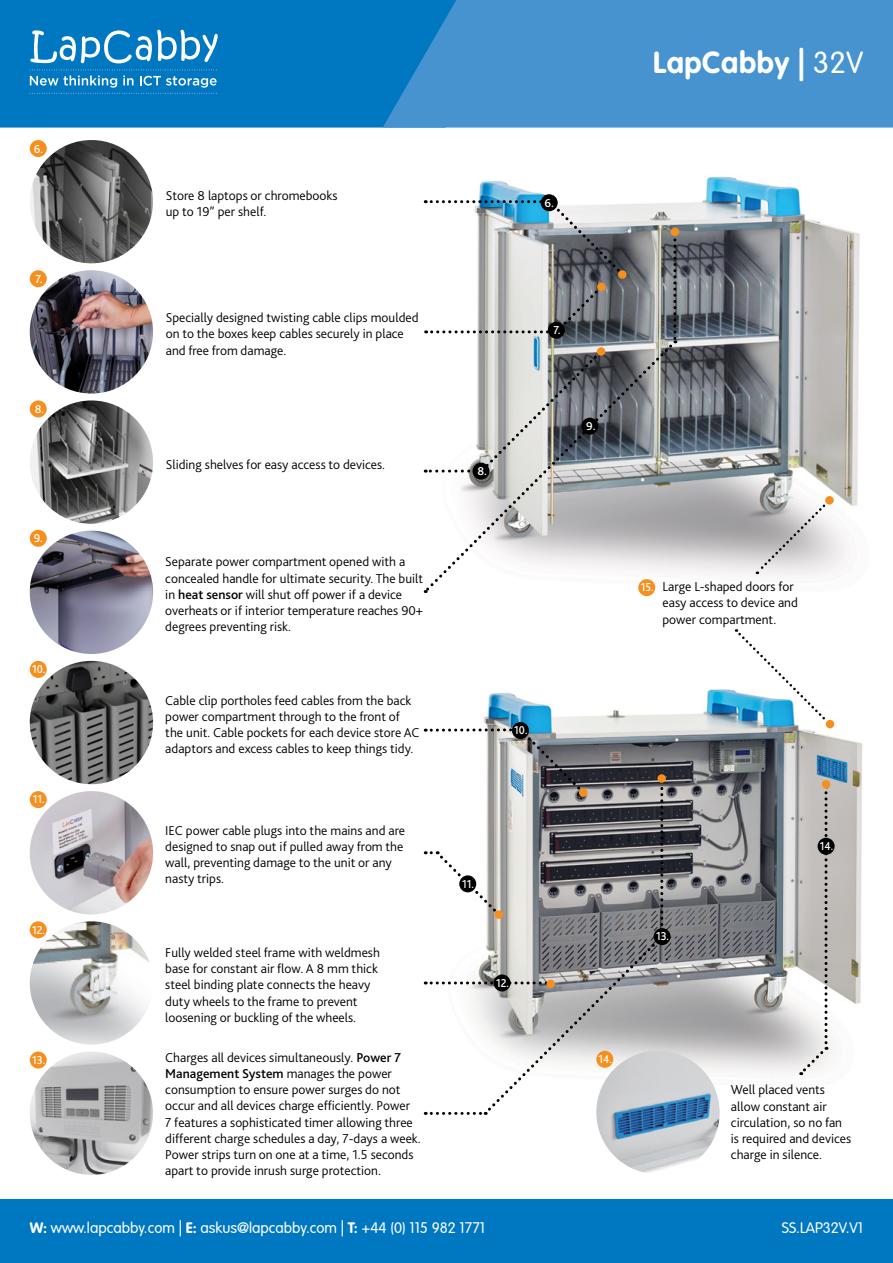
<style>
.page{position:relative;width:893px;height:1263px;background:#fff}
.page>*{position:absolute;margin:0;border:0;box-sizing:border-box;transform-origin:0 0}
.t1{font:700 30px "VAG Rounded Std";letter-spacing:.02em;color:#fff}
.t2{font:300 15px "VAG Rounded";color:#fff}
.t3{font:300 13.5px/16.2px "Bliss 2";color:#000}
.t4{font:500 12px "Bliss 2";color:#fff;scale:.9 1}
.t5{font:500 12px "Bliss 2";color:#fff}
.s1{font-weight:500}
.s2{font-family:"VAG Rounded";font-weight:300}
.s3{font-family:"VAG Rounded Std";font-weight:700}
</style>
<div class="page">
<img style="left:423px;top:176px;width:437px;height:456px">
<img style="left:423px;top:689px;width:440px;height:432px">
<img style="left:30px;top:140px;width:123px;height:123px;border-radius:62px">
<div style="left:30px;top:140px;width:17px;height:17px;background:#f78f1e;border-radius:50%"></div>
<img style="left:30px;top:270px;width:123px;height:124px;border-radius:62px">
<div style="left:30px;top:270px;width:17px;height:17px;background:#f78f1e;border-radius:50%"></div>
<img style="left:30px;top:400px;width:123px;height:124px;border-radius:62px">
<div style="left:30px;top:400px;width:17px;height:17px;background:#f78f1e;border-radius:50%"></div>
<div style="left:638px;top:579px;width:17px;height:17px;background:#f78f1e;border-radius:50%"></div>
<img style="left:596px;top:1051px;width:124px;height:123px;border-radius:62px">
<div style="left:30px;top:1051px;width:17px;height:17px;background:#f78f1e;border-radius:50%"></div>
<img style="left:30px;top:1051px;width:123px;height:124px;border-radius:62px">
<div style="left:30px;top:661px;width:17px;height:17px;background:#f78f1e;border-radius:50%"></div>
<img style="left:30px;top:661px;width:123px;height:123px;border-radius:62px">
<div style="left:30px;top:791px;width:17px;height:17px;background:#f78f1e;border-radius:50%"></div>
<img style="left:30px;top:791px;width:123px;height:123px;border-radius:62px">
<div style="left:30px;top:921px;width:17px;height:17px;background:#f78f1e;border-radius:50%"></div>
<img style="left:30px;top:921px;width:123px;height:124px;border-radius:62px">
<div style="left:30px;top:530px;width:17px;height:17px;background:#f78f1e;border-radius:50%"></div>
<img style="left:30px;top:531px;width:123px;height:123px;border-radius:62px">
<svg style="left:425px;top:200px;width:198px;height:75px"></svg>
<div style="left:618px;top:270px;width:9px;height:9px;background:#f78f1e;border-radius:50%"></div>
<svg style="left:426px;top:287px;width:176px;height:46px"></svg>
<div style="left:597px;top:283px;width:9px;height:8px;background:#f78f1e;border-radius:50%"></div>
<svg style="left:799px;top:785px;width:28px;height:291px"></svg>
<div style="left:822px;top:780px;width:8px;height:8px;background:#f78f1e;border-radius:50%"></div>
<div style="left:541px;top:194px;width:17px;height:17px;background:#000;border-radius:50%"></div>
<div style="left:548px;top:322px;width:17px;height:17px;background:#000;border-radius:50%"></div>
<div style="left:512px;top:722px;width:17px;height:17px;background:#000;border-radius:50%"></div>
<div style="left:818px;top:838px;width:17px;height:17px;background:#000;border-radius:50%"></div>
<svg style="left:755px;top:501px;width:73px;height:74px;background:#cbcacb"></svg>
<svg style="left:736px;top:629px;width:94px;height:96px"></svg>
<div style="left:825px;top:496px;width:9px;height:8px;background:#f78f1e;border-radius:50%"></div>
<div style="left:826px;top:720px;width:8px;height:8px;background:#f78f1e;border-radius:50%"></div>
<svg style="left:423px;top:342px;width:252px;height:252px"></svg>
<svg style="left:673px;top:236px;width:3px;height:107px"></svg>
<div style="left:581px;top:418px;width:17px;height:17px;background:#000;border-radius:50%"></div>
<div style="left:671px;top:227px;width:8px;height:9px;background:#f78f1e;border-radius:50%"></div>
<svg style="left:425px;top:728px;width:239px;height:387px"></svg>
<div style="left:657px;top:774px;width:9px;height:9px;background:#f78f1e;border-radius:50%"></div>
<div style="left:654px;top:928px;width:17px;height:17px;background:#000;border-radius:50%"></div>
<div style="left:0;top:0;width:383px;height:128px;background:#0077c1"></div>
<svg style="left:383px;top:0;width:510px;height:128px;background:#4191cf"></svg>
<svg style="left:30px;top:30px;width:188px;height:33px"></svg>
<svg style="left:30px;top:70px;width:187px;height:24px;background:#268bca"></svg>
<div style="left:0;top:1199px;width:893px;height:64px;background:#0077c1"></div>
<p class="t5" style="left:34px;top:141px;width:11px">6.</p>
<p class="t5" style="left:35px;top:271px;width:9px">7.</p>
<p class="t5" style="left:35px;top:401px;width:11px">8.</p>
<p class="t5" style="left:34px;top:530px;width:11px">9.</p>
<p class="t4" style="left:32px;top:662px;width:16px">10.</p>
<p class="t4" style="left:33px;top:792px;width:15px">11.</p>
<p class="t4" style="left:32px;top:922px;width:16px">12.</p>
<p class="t3" style="left:166px;top:187px;width:173px">Store 8 laptops or chromebooks up to 19” per shelf.</p>
<p class="t3" style="left:166px;top:309px;width:254px">Specially designed twisting cable clips moulded on to the boxes keep cables securely in place and free from damage.</p>
<p class="t3" style="left:166px;top:456px;width:221px">Sliding shelves for easy access to devices.</p>
<p class="t3" style="left:165px;top:553px;width:259px">Separate power compartment opened with a concealed handle for ultimate security. The built in <span class="s1">heat sensor</span> will shut off power if a device overheats or if interior temperature reaches 90+ degrees preventing risk.</p>
<p class="t3" style="left:165px;top:692px;width:256px">Cable clip portholes feed cables from the back power compartment through to the front of the unit. Cable pockets for each device store AC adaptors and excess cables to keep things tidy.</p>
<p class="t3" style="left:165px;top:822px;width:241px">IEC power cable plugs into the mains and are designed to snap out if pulled away from the wall, preventing damage to the unit or any nasty trips.</p>
<p class="t3" style="left:165px;top:944px;width:216px">Fully welded steel frame with weldmesh base for constant air flow. A 8 mm thick steel binding plate connects the heavy duty wheels to the frame to prevent loosening or buckling of the wheels.</p>
<p class="t5" style="left:477px;top:463px;width:11px">8.</p>
<p class="t5" style="left:545px;top:195px;width:11px">6.</p>
<p class="t5" style="left:553px;top:323px;width:9px">7.</p>
<p class="t5" style="left:586px;top:418px;width:11px">9.</p>
<p class="t4" style="left:514px;top:723px;width:16px">10.</p>
<p class="t4" style="left:462px;top:876px;width:15px">11.</p>
<p class="t4" style="left:496px;top:975px;width:16px">12.</p>
<p class="t3" style="left:165px;top:1049px;width:257px">Charges all devices simultaneously. <span class="s1">Power 7<br>Management System</span> manages the power consumption to ensure power surges do not occur and all devices charge efficiently. Power<br>7 features a sophisticated timer allowing three different charge schedules a day, 7-days a week.<br>Power strips turn on one at a time, 1.5 seconds apart to provide inrush surge protection.</p>
<p class="t4" style="left:32px;top:1052px;width:16px">13.</p>
<p class="t4" style="left:599px;top:1051px;width:16px">14.</p>
<h1 class="t1" style="left:653px;top:45px;width:211px">LapCabby | <span class="s2">32V</span></h1>
<p class="t4" style="left:641px;top:580px;width:16px">15.</p>
<p class="t3" style="left:662px;top:578px;width:137px">Large L-shaped doors for easy access to device and power compartment.</p>
<p class="t4" style="left:656px;top:929px;width:16px">13.</p>
<p class="t4" style="left:820px;top:838px;width:16px">14.</p>
<p class="t3" style="left:731px;top:1081px;width:122px">Well placed vents allow constant air circulation, so no fan is required and devices charge in silence.</p>
<p class="t2" style="left:30px;top:1219px;width:457px"><span class="s3">W:</span> www.lapcabby.com | <span class="s3">E:</span> askus@lapcabby.com | <span class="s3">T:</span> +44 (0) 115 982 1771</p>
<p class="t2" style="left:782px;top:1219px;width:83px">SS.LAP32V.V1</p>
</div>
